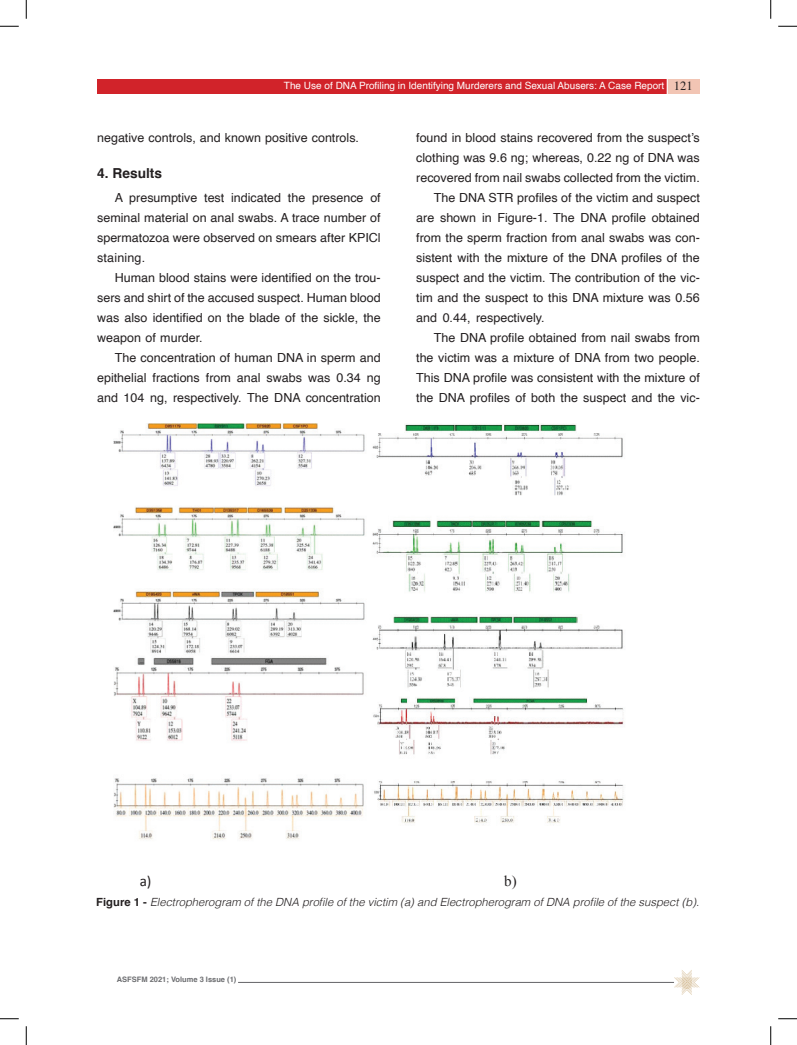
<style>
.page{position:relative;width:797px;height:1045px;background:#fff}
.page>*{position:absolute;margin:0;border:0;box-sizing:border-box;transform-origin:0 0}
.t1{font:15px "Calibri";color:#231f20}
.t2{font:15px "Times New Roman";color:#231f20}
.t3{font:700 13.75px "Helvetica";color:#231f20}
.نص_انجليزي{font:12.5px/20px "Helvetica";color:#231f20;text-align:justify}
.t4{font:12.5px "Times";color:#231f20}
.t5{font:italic 300 11.25px "Helvetica";color:#231f20}
.t6{font:10px "Helvetica";color:#fff}
.t7{font:700 7.5px "Helvetica";color:#6c6d70}
.s1{font-weight:700;font-style:normal}
</style>
<div class="page">
<div style="left:97px;top:79px;width:571px;height:14px;background:#d1232a"></div>
<hr style="left:666px;top:74px;width:2px;height:26px;background:#fff">
<div style="left:668px;top:79px;width:31px;height:14px;background:#f2c5b4"></div>
<hr style="left:238px;top:982px;width:436px;height:1px;background:#636366">
<svg style="left:674px;top:970px;width:25px;height:25px"></svg>
<img style="left:113px;top:423px;width:511px;height:417px">
<svg style="left:0;top:25px;width:19px;height:2px"></svg>
<svg style="left:778px;top:25px;width:19px;height:2px"></svg>
<svg style="left:0;top:1018px;width:19px;height:1px"></svg>
<svg style="left:778px;top:1018px;width:19px;height:1px"></svg>
<svg style="left:25px;top:0;width:2px;height:19px"></svg>
<svg style="left:25px;top:1026px;width:2px;height:19px"></svg>
<svg style="left:770px;top:0;width:1px;height:19px"></svg>
<svg style="left:770px;top:1026px;width:1px;height:19px"></svg>
<p class="t6" style="left:284px;top:78px;width:382px">The Use of DNA Profiling in Identifying Murderers and Sexual Abusers: A Case Report</p>
<p class="t4" style="left:674px;top:74px;width:20px">121</p>
<p class="نص_انجليزي" style="left:97px;top:128px;width:263px">negative controls, and known positive controls.</p>
<p class="t3" style="left:97px;top:162px;width:66px">4. Results</p>
<p class="نص_انجليزي" style="left:97px;top:188px;width:285px;text-indent:18px">A presumptive test indicated the presence of seminal material on anal swabs. A trace number of spermatozoa were observed on smears after KPICl staining.</p>
<p class="نص_انجليزي" style="left:97px;top:268px;width:285px;text-indent:18px">Human blood stains were identified on the trou&shy;sers and shirt of the accused suspect. Human blood was also identified on the blade of the sickle, the weapon of murder.</p>
<p class="نص_انجليزي" style="left:97px;top:348px;width:285px;text-indent:18px">The concentration of human DNA in sperm and epithelial fractions from anal swabs was 0.34 ng and 104 ng, respectively. The DNA concentration</p>
<p class="نص_انجليزي" style="left:416px;top:128px;width:285px">found in blood stains recovered from the suspect’s clothing was 9.6 ng; whereas, 0.22 ng of DNA was recovered from nail swabs collected from the victim.</p>
<p class="نص_انجليزي" style="left:416px;top:188px;width:285px;text-indent:18px">The DNA STR profiles of the victim and suspect are shown in Figure-1. The DNA profile obtained from the sperm fraction from anal swabs was con&shy;sistent with the mixture of the DNA profiles of the suspect and the victim. The contribution of the vic&shy;tim and the suspect to this DNA mixture was 0.56 and 0.44, respectively.</p>
<p class="نص_انجليزي" style="left:416px;top:328px;width:285px;text-indent:18px">The DNA profile obtained from nail swabs from the victim was a mixture of DNA from two people.<br>This DNA profile was consistent with the mixture of the DNA profiles of both the suspect and the vic-</p>
<p class="t1" style="left:140px;top:871px;width:13px">a)</p>
<p class="t2" style="left:504px;top:870px;width:14px">b)</p>
<p class="t5" style="left:96px;top:892px;width:604px"><span class="s1">Figure 1 -</span> Electropherogram of the DNA profile of the victim (a) and Electropherogram of DNA profile of the suspect (b).</p>
<p class="t7" style="left:117px;top:973px;width:121px">ASFSFM 2021; Volume 3 Issue (1)</p>
</div>
